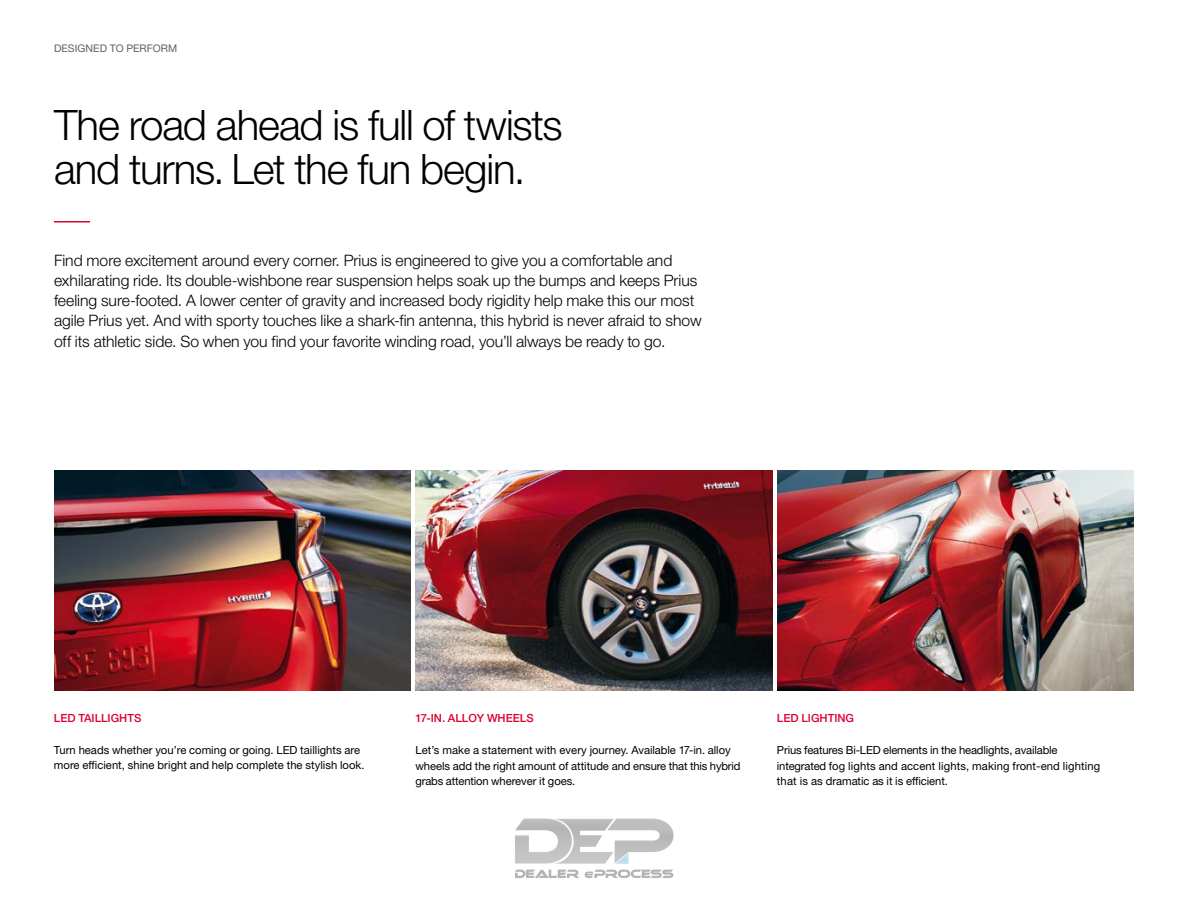
<style>
.page{position:relative;width:1188px;height:918px;background:#fff}
.page>*{position:absolute;margin:0;border:0;box-sizing:border-box;transform-origin:0 0}
.t1{font:300 42px/45px "Helvetica Neue LT Std";letter-spacing:-.025em;color:#000}
.t2{font:300 15.75px/20.2px "Helvetica Neue LT Std";color:#000}
.t3{font:11.25px/15.8px "Helvetica Neue LT Std";letter-spacing:-.005em;color:#000}
.t4{font:500 11.25px "Helvetica Neue LT Std";color:#dc002e}
.t5{font:10.5px "Helvetica Neue LT Std";letter-spacing:.005em;color:#5f6062}
</style>
<div class="page">
<img style="left:54px;top:470px;width:357px;height:221px">
<img style="left:416px;top:470px;width:356px;height:221px">
<img style="left:777px;top:470px;width:357px;height:221px">
<hr style="left:54px;top:221px;width:36px;height:2px;background:#dc002e">
<img style="left:515px;top:818px;width:159px;height:60px">
<p class="t5" style="left:54px;top:43px;width:125px">DESIGNED TO PERFORM</p>
<h1 class="t1" style="left:54px;top:101px;width:510px">The road ahead is full of twists and turns. Let the fun begin.</h1>
<p class="t2" style="left:54px;top:249px;width:649px">Find more excitement around every corner. Prius is engineered to give you a comfortable and exhilarating ride. Its double-wishbone rear suspension helps soak up the bumps and keeps Prius feeling sure-footed. A lower center of gravity and increased body rigidity help make this our most agile Prius yet. And with sporty touches like a shark-fin antenna, this hybrid is never afraid to show off its athletic side. So when you find your favorite winding road, you’ll always be ready to go.</p>
<p class="t4" style="left:54px;top:712px;width:89px">LED TAILLIGHTS</p>
<p class="t3" style="left:54px;top:742px;width:312px;line-height:15px">Turn heads whether you’re coming or going. LED taillights are more efficient, shine bright and help complete the stylish look.</p>
<p class="t4" style="left:416px;top:712px;width:120px">17-IN. ALLOY WHEELS</p>
<p class="t3" style="left:416px;top:742px;width:327px">Let’s make a statement with every journey. Available 17-in. alloy wheels add the right amount of attitude and ensure that this hybrid grabs attention wherever it goes.</p>
<p class="t4" style="left:777px;top:712px;width:79px">LED LIGHTING</p>
<p class="t3" style="left:777px;top:742px;width:325px">Prius features Bi-LED elements in the headlights, available integrated fog lights and accent lights, making front-end lighting that is as dramatic as it is efficient.</p>
</div>
